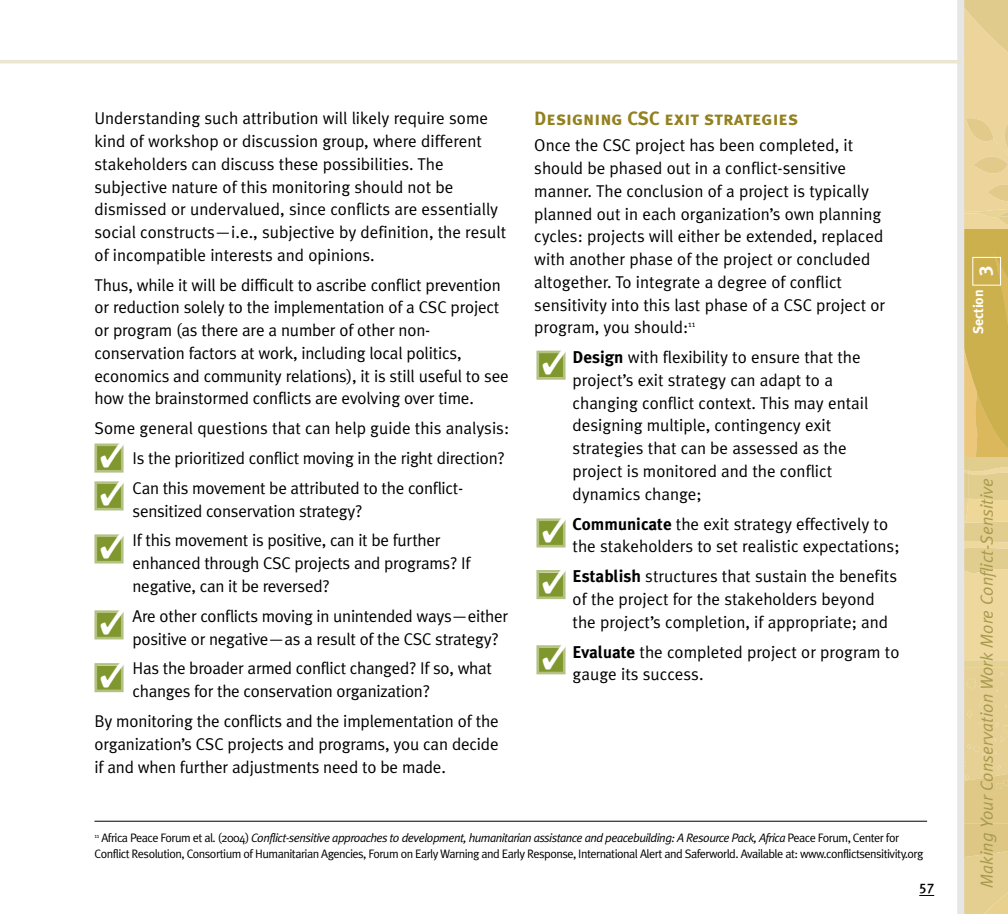
<style>
.page{position:relative;width:1008px;height:914px;background:#fff}
.page>*{position:absolute;margin:0;border:0;box-sizing:border-box;transform-origin:0 0}
.t1{font:19.25px "Meta Plus Bold Caps";color:#938120}
.t2{font:19.25px "Meta Plus Bold Caps";color:#fff}
.t3{font:italic 17.5px "Meta Plus Normal";color:#a89a4d}
.t4{font:17.15px/22.8px "Meta Plus Normal";color:#000}
.t5{font:700 14px "Meta Plus";color:#fff}
.t6{font:14px "Meta Plus Medium Caps";color:#000}
.t7{font:12.25px/15.8px "Meta Plus Normal";letter-spacing:-.045em;color:#000}
.s1{font-family:"Meta Plus";font-weight:700}
.s2{font-style:italic}
</style>
<div class="page">
<svg style="left:964px;top:0;width:44px;height:914px;background:#e1ca86"></svg>
<div style="left:957px;top:0;width:7px;height:914px;background:#e6e6e6"></div>
<hr style="left:0;top:60px;width:961px;height:3px;background:#e9e6d2">
<div style="left:972px;top:257px;width:29px;height:28px;border:1px solid #fff"></div>
<svg style="left:919px;top:895px;width:15px;height:1px"></svg>
<div style="left:97px;top:446px;width:24px;height:24px;background:#80972e"></div>
<div style="left:94px;top:443px;width:30px;height:29px;border:3px solid #b3c182"></div>
<div style="left:539px;top:353px;width:24px;height:24px;background:#80972e"></div>
<div style="left:536px;top:350px;width:30px;height:29px;border:3px solid #b3c182"></div>
<div style="left:539px;top:521px;width:24px;height:24px;background:#80972e"></div>
<div style="left:536px;top:518px;width:30px;height:29px;border:3px solid #b3c182"></div>
<div style="left:539px;top:572px;width:24px;height:24px;background:#80972e"></div>
<div style="left:536px;top:570px;width:30px;height:29px;border:3px solid #b3c182"></div>
<div style="left:539px;top:648px;width:24px;height:23px;background:#80972e"></div>
<div style="left:536px;top:645px;width:30px;height:29px;border:3px solid #b3c182"></div>
<div style="left:97px;top:484px;width:24px;height:24px;background:#80972e"></div>
<div style="left:94px;top:481px;width:30px;height:29px;border:3px solid #b3c182"></div>
<div style="left:97px;top:537px;width:24px;height:24px;background:#80972e"></div>
<div style="left:94px;top:534px;width:30px;height:29px;border:3px solid #b3c182"></div>
<div style="left:97px;top:613px;width:24px;height:23px;background:#80972e"></div>
<div style="left:94px;top:610px;width:30px;height:29px;border:3px solid #b3c182"></div>
<div style="left:97px;top:665px;width:24px;height:24px;background:#80972e"></div>
<div style="left:94px;top:663px;width:30px;height:29px;border:3px solid #b3c182"></div>
<hr style="left:94px;top:820px;width:833px;height:1px;background:#000">
<svg style="left:101px;top:443px;width:23px;height:24px"></svg>
<svg style="left:543px;top:350px;width:23px;height:24px"></svg>
<svg style="left:543px;top:518px;width:23px;height:76px"></svg>
<svg style="left:543px;top:645px;width:23px;height:24px"></svg>
<svg style="left:101px;top:481px;width:23px;height:77px"></svg>
<svg style="left:101px;top:610px;width:23px;height:77px"></svg>
<p class="t4" style="left:94px;top:107px;width:413px">Understanding such attribution will likely require some kind of workshop or discussion group, where different stakeholders can discuss these possibilities. The subjective nature of this monitoring should not be dismissed or undervalued, since conflicts are essentially social constructs—i.e., subjective by definition, the result of incompatible interests and opinions.</p>
<p class="t4" style="left:94px;top:273px;width:416px">Thus, while it will be difficult to ascribe conflict prevention or reduction solely to the implementation of a CSC project or program (as there are a number of other non&shy;conservation factors at work, including local politics, economics and community relations), it is still useful to see how the brainstormed conflicts are evolving over time.</p>
<p class="t4" style="left:133px;top:413px;width:378px;line-height:29.8px;text-indent:-38px">Some general questions that can help guide this analysis:<br>Is the prioritized conflict moving in the right direction?<br>Can this movement be attributed to the conflict-</p>
<p class="t4" style="left:133px;top:496px;width:310px;line-height:29.8px">sensitized conservation strategy?<br>If this movement is positive, can it be further</p>
<p class="t4" style="left:133px;top:552px;width:339px">enhanced through CSC projects and programs? If negative, can it be reversed?</p>
<p class="t4" style="left:133px;top:604px;width:377px">Are other conflicts moving in unintended ways—either positive or negative—as a result of the CSC strategy?</p>
<p class="t4" style="left:133px;top:657px;width:361px">Has the broader armed conflict changed? If so, what changes for the conservation organization?</p>
<p class="t4" style="left:94px;top:709px;width:406px;text-align:justify">By monitoring the conflicts and the implementation of the organization’s CSC projects and programs, you can decide if and when further adjustments need to be made.</p>
<p class="t1" style="left:534px;top:107px;width:266px">Designing CSC exit strategies</p>
<p class="t4" style="left:534px;top:134px;width:353px">Once the CSC project has been completed, it should be phased out in a conflict-sensitive manner. The conclusion of a project is typically planned out in each organization’s own planning cycles: projects will either be extended, replaced with another phase of the project or concluded altogether. To integrate a degree of conflict sensitivity into this last phase of a CSC project or program, you should:<sup>11</sup></p>
<p class="t4" style="left:573px;top:346px;width:297px"><span class="s1">Design</span> with flexibility to ensure that the project’s exit strategy can adapt to a changing conflict context. This may entail designing multiple, contingency exit strategies that can be assessed as the project is monitored and the conflict dynamics change;</p>
<p class="t4" style="left:573px;top:512px;width:328px"><span class="s1">Communicate</span> the exit strategy effectively to the stakeholders to set realistic expectations;</p>
<p class="t4" style="left:573px;top:565px;width:326px"><span class="s1">Establish</span> structures that sustain the benefits of the project for the stakeholders beyond the project’s completion, if appropriate; and</p>
<p class="t4" style="left:573px;top:640px;width:328px"><span class="s1">Evaluate</span> the completed project or program to gauge its success.</p>
<p class="t7" style="left:94px;top:830px;width:830px"><sup>11</sup> Africa Peace Forum et al. (2004) <span class="s2">Conflict-sensitive approaches to development, humanitarian assistance and peacebuilding: A Resource Pack, Africa</span> Peace Forum, Center for<br>Conflict Resolution, Consortium of Humanitarian Agencies, Forum on Early Warning and Early Response, International Alert and Saferworld. Available at: www.conflictsensitivity.org</p>
<p class="t6" style="left:919px;top:880px;width:16px">57</p>
<p class="t2" style="left:974px;top:276px;width:12px;rotate:-90deg">3</p>
<p class="t5" style="left:970px;top:334px;width:46px;rotate:-90deg">Section</p>
<p class="t3" style="left:976px;top:887px;width:411px;rotate:-90deg">Making Your Conservation Work More Conflict-Sensitive</p>
</div>
